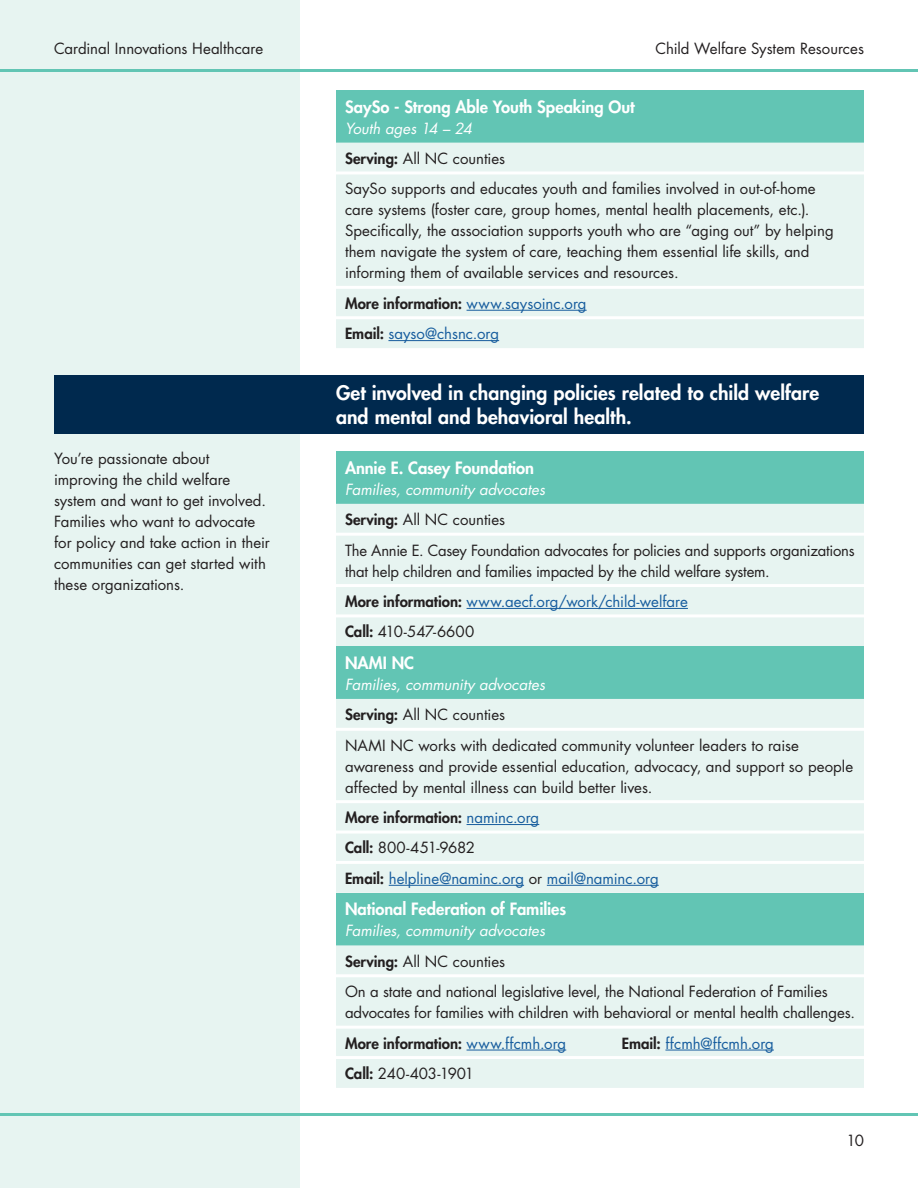
<style>
.page{position:relative;width:918px;height:1188px;background:#fff}
.page>*{position:absolute;margin:0;border:0;box-sizing:border-box;transform-origin:0 0}
.t1{font:800 19.5px/24px "Futura Std";letter-spacing:.005em;color:#fff}
.t2{font:800 16.5px "Futura Std";letter-spacing:-.005em;color:#fff}
.t3{font:15px/30.3px "Futura Std";letter-spacing:-.005em;color:#231f20}
.t4{font:15px/30.3px "Futura Std";color:#175d9e}
.s1{font-style:italic;color:#fff}
.s2{font-weight:800}
.s3{font-weight:800;color:#231f20}
.s4{color:#175d9e}
.s5{color:#231f20}
</style>
<div class="page">
<div style="left:0;top:0;width:300px;height:1188px;background:#e7f4f1"></div>
<hr style="left:0;top:69px;width:918px;height:3px;background:#62c5b4">
<hr style="left:0;top:1113px;width:918px;height:3px;background:#62c5b4">
<div style="left:336px;top:451px;width:528px;height:53px;background:#62c5b4"></div>
<div style="left:336px;top:504px;width:528px;height:142px;background:#e7f4f1"></div>
<hr style="left:336px;top:533px;width:528px;height:3px;background:#fff">
<hr style="left:336px;top:584px;width:528px;height:3px;background:#fff">
<hr style="left:336px;top:614px;width:528px;height:3px;background:#fff">
<hr style="left:467px;top:608px;width:221px;height:1px;background:#175d9e">
<div style="left:336px;top:646px;width:528px;height:53px;background:#62c5b4"></div>
<div style="left:336px;top:699px;width:528px;height:194px;background:#e7f4f1"></div>
<hr style="left:336px;top:728px;width:528px;height:3px;background:#fff">
<hr style="left:336px;top:800px;width:528px;height:3px;background:#fff">
<hr style="left:336px;top:831px;width:528px;height:3px;background:#fff">
<hr style="left:336px;top:861px;width:528px;height:3px;background:#fff">
<hr style="left:467px;top:824px;width:72px;height:1px;background:#175d9e">
<hr style="left:389px;top:885px;width:135px;height:1px;background:#175d9e">
<hr style="left:547px;top:885px;width:112px;height:1px;background:#175d9e">
<div style="left:336px;top:893px;width:528px;height:52px;background:#62c5b4"></div>
<div style="left:336px;top:945px;width:528px;height:143px;background:#e7f4f1"></div>
<hr style="left:336px;top:974px;width:528px;height:3px;background:#fff">
<hr style="left:336px;top:1026px;width:528px;height:3px;background:#fff">
<hr style="left:336px;top:1056px;width:528px;height:3px;background:#fff">
<hr style="left:467px;top:1050px;width:99px;height:1px;background:#175d9e">
<hr style="left:665px;top:1050px;width:109px;height:1px;background:#175d9e">
<div style="left:336px;top:90px;width:528px;height:53px;background:#62c5b4"></div>
<div style="left:336px;top:143px;width:528px;height:205px;background:#e7f4f1"></div>
<hr style="left:336px;top:171px;width:528px;height:3px;background:#fff">
<hr style="left:336px;top:286px;width:528px;height:3px;background:#fff">
<hr style="left:336px;top:316px;width:528px;height:3px;background:#fff">
<hr style="left:467px;top:310px;width:120px;height:1px;background:#175d9e">
<hr style="left:388px;top:340px;width:111px;height:1px;background:#175d9e">
<div style="left:54px;top:375px;width:810px;height:58px;background:#00294e"></div>
<p class="t3" style="left:54px;top:34px;width:211px">Cardinal Innovations Healthcare</p>
<p class="t3" style="left:656px;top:34px;width:210px">Child Welfare System Resources</p>
<p class="t2" style="left:345px;top:96px;width:291px">SaySo - Strong Able Youth Speaking Out</p>
<p class="t3" style="left:345px;top:113px;width:472px"><span class="s1">Youth ages 14 – 24<br></span><span class="s2">Serving:</span> All NC counties<br>SaySo supports and educates youth and families involved in out-of-home</p>
<p class="t3" style="left:345px;top:200px;width:490px;line-height:21px">care systems (foster care, group homes, mental health placements, etc.).<br>Specifically, the association supports youth who are “aging out” by helping them navigate the system of care, teaching them essential life skills, and informing them of available services and resources.</p>
<p class="t4" style="left:345px;top:288px;width:243px"><span class="s3">More information:</span> www.saysoinc.org<br><span class="s3">Email:</span> sayso@chsnc.org</p>
<h1 class="t1" style="left:336px;top:381px;width:485px">Get involved in changing policies related to child welfare and mental and behavioral health.</h1>
<p class="t3" style="left:54px;top:448px;width:217px;line-height:21px">You’re passionate about improving the child welfare system and want to get involved.<br>Families who want to advocate for policy and take action in their communities can get started with these organizations.</p>
<p class="t2" style="left:345px;top:457px;width:191px">Annie E. Casey Foundation</p>
<p class="t3" style="left:345px;top:474px;width:511px"><span class="s1">Families, community advocates<br></span><span class="s2">Serving:</span> All NC counties<br>The Annie E. Casey Foundation advocates for policies and supports organizations</p>
<p class="t3" style="left:345px;top:556px;width:426px">that help children and families impacted by the child welfare system.<br><span class="s2">More information:</span> <span class="s4">www.aecf.org/work/child-welfare<br></span><span class="s2">Call:</span> 410-547-6600</p>
<p class="t2" style="left:345px;top:652px;width:71px">NAMI NC</p>
<p class="t3" style="left:345px;top:669px;width:455px"><span class="s1">Families, community advocates<br></span><span class="s2">Serving:</span> All NC counties<br>NAMI NC works with dedicated community volunteer leaders to raise</p>
<p class="t3" style="left:345px;top:756px;width:510px;line-height:21px">awareness and provide essential education, advocacy, and support so people affected by mental illness can build better lives.</p>
<p class="t4" style="left:345px;top:803px;width:315px"><span class="s3">More information:</span> naminc.org<br><span class="s3">Call:</span> <span class="s5">800-451-9682<br></span><span class="s3">Email:</span> helpline@naminc.org <span class="s5">or</span> mail@naminc.org</p>
<p class="t2" style="left:345px;top:899px;width:223px">National Federation of Families</p>
<p class="t3" style="left:345px;top:916px;width:484px"><span class="s1">Families, community advocates<br></span><span class="s2">Serving:</span> All NC counties<br>On a state and national legislative level, the National Federation of Families</p>
<p class="t3" style="left:345px;top:998px;width:511px">advocates for families with children with behavioral or mental health challenges.<br><span class="s2">More information:</span> <span class="s4">www.ffcmh.org</span></p>
<p class="t4" style="left:622px;top:1028px;width:154px"><span class="s3">Email:</span> ffcmh@ffcmh.org</p>
<p class="t3" style="left:345px;top:1058px;width:131px"><span class="s2">Call:</span> 240-403-1901</p>
<p class="t3" style="left:847px;top:1126px;width:19px">10</p>
</div>
